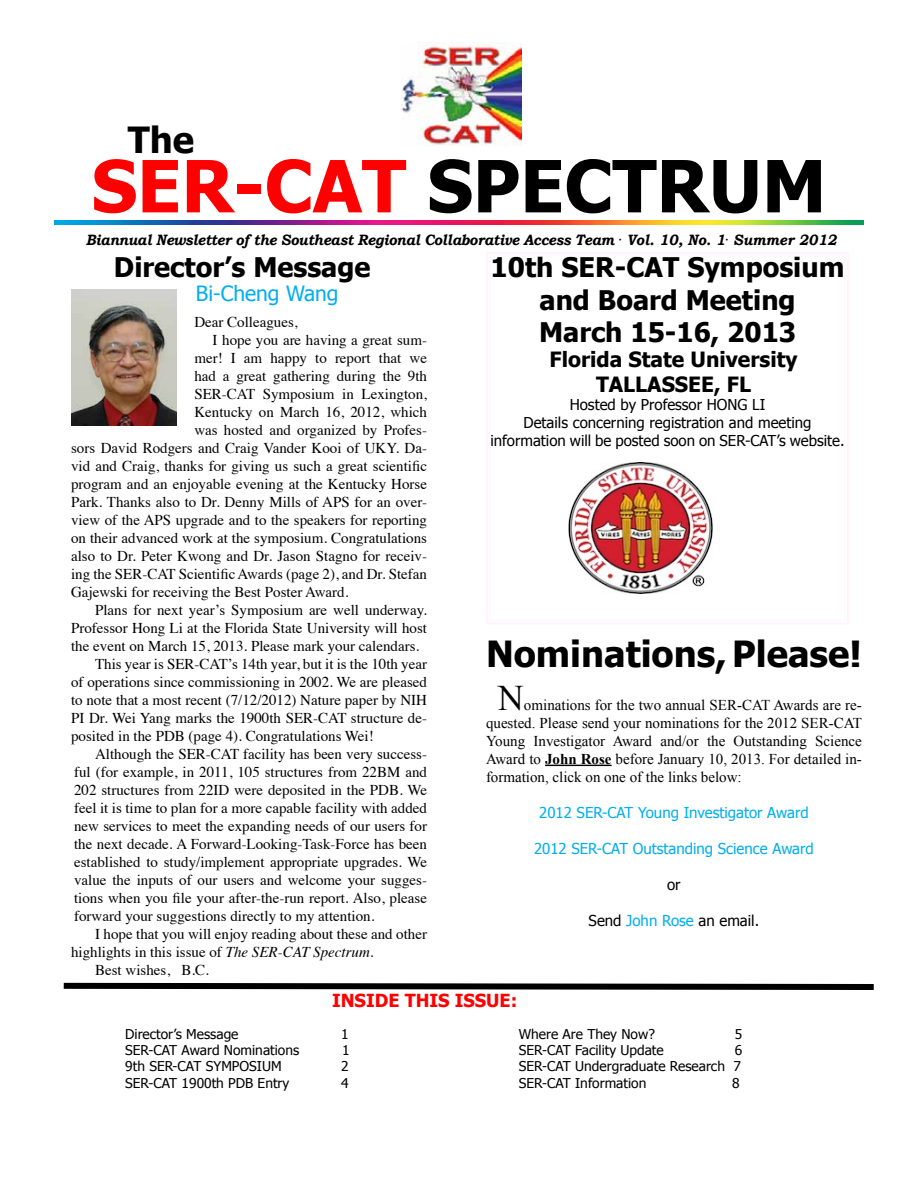
<style>
.page{position:relative;width:918px;height:1188px;background:#fff}
.page>*{position:absolute;margin:0;border:0;box-sizing:border-box;transform-origin:0 0}
.t1{font:700 72px "Tahoma";color:#f00}
.t2{font:700 72px "Tahoma";color:#000}
.t3{font:700 36px "Tahoma";color:#000}
.t4{font:36px "Times New Roman";color:#000}
.t5{font:700 27px/32.4px "Tahoma";color:#000;text-align:center}
.t6{font:700 21px/25.2px "Tahoma";color:#000;text-align:center}
.t7{font:21px "Tahoma";color:#00aeef}
.t8{font:700 18px "Tahoma";color:#f00}
.t9{font:15px "Times";color:#000}
.t10{font:15px/18px "Times New Roman";color:#000;text-align:justify}
.t11{font:15px/18px "Tahoma";color:#000;text-align:center}
.t12{font:italic 700 15px "Bookman Old Style";letter-spacing:-.02em;color:#000;scale:.93 1}
.t13{font:15px "Tahoma";color:#00aeef}
.t14{font:13.5px/16.2px "Tahoma";color:#000;text-align:justify}
.s1{color:#000}
.s2{font-weight:400;font-style:normal}
.s3{font-style:italic}
.s4{font-weight:700}
.s5{color:#00aeef}
</style>
<div class="page">
<img style="left:402px;top:42px;width:120px;height:104px">
<img style="left:54px;top:220px;width:810px;height:5px">
<svg style="left:63px;top:982px;width:811px;height:8px;background:#3f3f3f"></svg>
<svg style="left:486px;top:252px;width:363px;height:372px"></svg>
<hr style="left:545px;top:765px;width:67px;height:1px;background:#000">
<img style="left:568px;top:462px;width:144px;height:132px">
<img style="left:71px;top:290px;width:105px;height:135px">
<h2 class="t3" style="left:128px;top:115px;width:68px">The</h2>
<h1 class="t1" style="left:92px;top:136px;width:476px">SER-CAT <span class="s1">Spectr</span></h1>
<h1 class="t2" style="left:709px;top:136px;width:119px">um</h1>
<p class="t12" style="left:86px;top:231px;width:809px">Biannual Newsletter of the Southeast Regional Collaborative Access Team <span class="s2">·</span> Vol. 10, No. 1<span class="s2">·</span> Summer 2012</p>
<h3 class="t5" style="left:114px;top:249px;width:258px">Director’s Message</h3>
<h3 class="t7" style="left:196px;top:279px;width:144px">Bi-Cheng Wang</h3>
<p class="t9" style="left:194px;top:308px;width:105px">Dear Colleagues,</p>
<p class="t9" style="left:213px;top:326px;width:216px">I hope you are having a great sum-</p>
<p class="t9" style="left:194px;top:344px;width:234px">mer! I am happy to report that we</p>
<p class="t9" style="left:194px;top:362px;width:234px">had a great gathering during the 9th</p>
<p class="t9" style="left:194px;top:380px;width:234px">SER-CAT Symposium in Lexington,</p>
<p class="t9" style="left:194px;top:398px;width:234px">Kentucky on March 16, 2012, which</p>
<p class="t9" style="left:194px;top:416px;width:234px">was hosted and organized by Profes-</p>
<p class="t9" style="left:71px;top:434px;width:357px">sors David Rodgers and Craig Vander Kooi of UKY. Da-</p>
<p class="t9" style="left:71px;top:452px;width:357px">vid and Craig, thanks for giving us such a great scientific</p>
<p class="t9" style="left:71px;top:470px;width:357px">program and an enjoyable evening at the Kentucky Horse</p>
<p class="t9" style="left:71px;top:488px;width:357px">Park. Thanks also to Dr. Denny Mills of APS for an over-</p>
<p class="t9" style="left:71px;top:506px;width:357px">view of the APS upgrade and to the speakers for reporting</p>
<p class="t9" style="left:71px;top:524px;width:357px">on their advanced work at the symposium. Congratulations</p>
<p class="t9" style="left:71px;top:542px;width:357px">also to Dr. Peter Kwong and Dr. Jason Stagno for receiv-</p>
<p class="t9" style="left:71px;top:560px;width:357px">ing the SER-CAT Scientific Awards (page 2), and Dr. Stefan</p>
<p class="t9" style="left:71px;top:578px;width:279px">Gajewski for receiving the Best Poster Award.</p>
<p class="t9" style="left:95px;top:596px;width:333px">Plans for next year’s Symposium are well underway.</p>
<p class="t9" style="left:71px;top:614px;width:357px">Professor Hong Li at the Florida State University will host</p>
<p class="t9" style="left:71px;top:632px;width:350px">the event on March 15, 2013. Please mark your calendars.</p>
<p class="t9" style="left:95px;top:650px;width:333px">This year is SER-CAT’s 14th year, but it is the 10th year</p>
<p class="t9" style="left:71px;top:668px;width:357px">of operations since commissioning in 2002. We are pleased</p>
<p class="t9" style="left:71px;top:686px;width:357px">to note that a most recent (7/12/2012) Nature paper by NIH</p>
<p class="t9" style="left:71px;top:704px;width:357px">PI Dr. Wei Yang marks the 1900th SER-CAT structure de-</p>
<p class="t9" style="left:71px;top:722px;width:304px">posited in the PDB (page 4). Congratulations Wei!</p>
<p class="t9" style="left:95px;top:740px;width:333px">Although the SER-CAT facility has been very success-</p>
<p class="t9" style="left:74px;top:758px;width:354px">ful (for example, in 2011, 105 structures from 22BM and</p>
<p class="t9" style="left:74px;top:776px;width:354px">202 structures from 22ID were deposited in the PDB. We</p>
<p class="t9" style="left:74px;top:794px;width:354px">feel it is time to plan for a more capable facility with added</p>
<p class="t9" style="left:74px;top:812px;width:354px">new services to meet the expanding needs of our users for</p>
<p class="t9" style="left:74px;top:830px;width:354px">the next decade. A Forward-Looking-Task-Force has been</p>
<p class="t9" style="left:74px;top:848px;width:354px">established to study/implement appropriate upgrades. We</p>
<p class="t9" style="left:74px;top:866px;width:354px">value the inputs of our users and welcome your sugges-</p>
<p class="t9" style="left:74px;top:884px;width:354px">tions when you file your after-the-run report. Also, please</p>
<p class="t9" style="left:74px;top:902px;width:302px">forward your suggestions directly to my attention.</p>
<p class="t9" style="left:95px;top:920px;width:333px">I hope that you will enjoy reading about these and other</p>
<p class="t9" style="left:71px;top:938px;width:304px">highlights in this issue of <span class="s3">The SER-CAT Spectrum</span>.</p>
<p class="t9" style="left:95px;top:956px;width:115px">Best wishes, B.C.</p>
<h3 class="t5" style="left:491px;top:249px;width:355px">10th SER-CAT Symposium and Board Meeting<br>March 15-16, 2013</h3>
<h3 class="t6" style="left:550px;top:346px;width:249px">Florida State University<br>TALLASSEE, FL</h3>
<p class="t11" style="left:491px;top:395px;width:356px">Hosted by Professor HONG LI<br>Details concerning registration and meeting information will be posted soon on SER-CAT’s website.</p>
<h2 class="t3" style="left:486px;top:628px;width:377px">Nominations, Please!</h2>
<h2 class="t4" style="left:498px;top:673px;width:27px">N</h2>
<p class="t10" style="left:486px;top:695px;width:378px;text-indent:38px">ominations for the two annual SER-CAT Awards are re&shy;quested. Please send your nominations for the 2012 SER-CAT Young Investigator Award and/or the Outstanding Science Award to <span class="s4">John Rose</span> before January 10, 2013. For detailed in&shy;formation, click on one of the links below:</p>
<p class="t13" style="left:539px;top:802px;width:271px">2012 SER-CAT Young Investigator Award</p>
<p class="t13" style="left:534px;top:838px;width:281px">2012 SER-CAT Outstanding Science Award</p>
<p class="t11" style="left:667px;top:875px;width:15px">or</p>
<p class="t11" style="left:589px;top:911px;width:172px">Send <span class="s5">John Rose</span> an email.</p>
<p class="t8" style="left:332px;top:988px;width:35px">Inside</p>
<p class="t8" style="left:405px;top:988px;width:114px">This Issue:</p>
<p class="t14" style="left:125px;top:1025px;width:115px">Director’s Message</p>
<p class="t14" style="left:341px;top:1025px;width:9px">1</p>
<p class="t14" style="left:125px;top:1042px;width:176px">SER-CAT Award Nominations</p>
<p class="t14" style="left:342px;top:1042px;width:9px">1</p>
<p class="t14" style="left:125px;top:1058px;width:158px">9th SER-CAT SYMPOSIUM</p>
<p class="t14" style="left:341px;top:1058px;width:9px">2</p>
<p class="t14" style="left:125px;top:1074px;width:166px">SER-CAT 1900th PDB Entry</p>
<p class="t14" style="left:341px;top:1074px;width:9px">4</p>
<p class="t14" style="left:519px;top:1025px;width:137px">Where Are They Now?</p>
<p class="t14" style="left:735px;top:1025px;width:9px">5</p>
<p class="t14" style="left:519px;top:1042px;width:146px">SER-CAT Facility Update</p>
<p class="t14" style="left:519px;top:1042px;width:225px;text-indent:216px">6<br>SER-CAT Undergraduate Research 7<br>SER-CAT Information</p>
<p class="t14" style="left:732px;top:1074px;width:9px">8</p>
</div>
